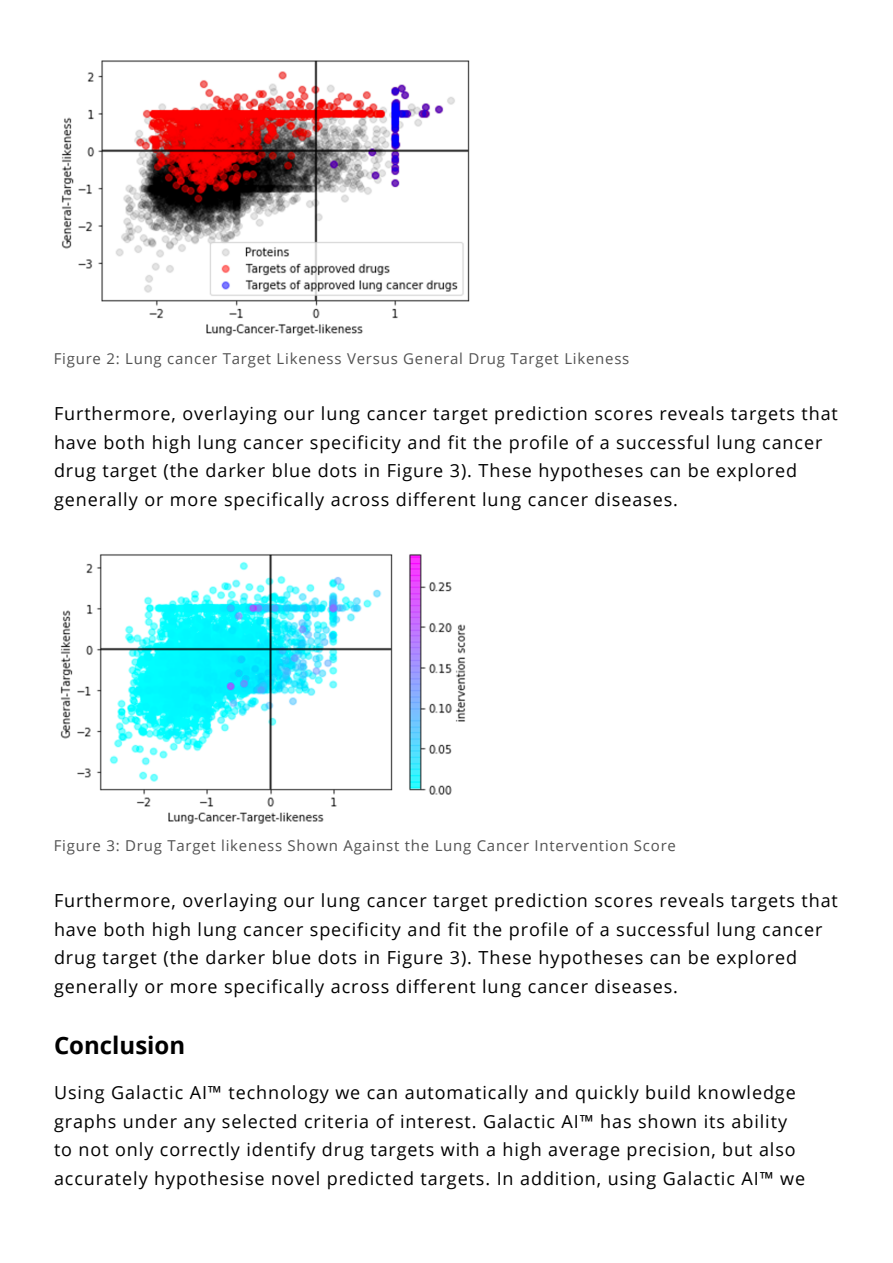
<style>
.page{position:relative;width:893px;height:1263px;background:#fff}
.page>*{position:absolute;margin:0;border:0;box-sizing:border-box;transform-origin:0 0}
.t1{font:700 24px "Open Sans";color:#000}
.t2{font:18px/28.5px "Open Sans";letter-spacing:.05em;color:#000}
.t3{font:15px "Open Sans";letter-spacing:.05em;color:#525252}
</style>
<div class="page">
<img style="left:61px;top:60px;width:409px;height:276px">
<img style="left:60px;top:554px;width:406px;height:270px">
<p class="t3" style="left:54px;top:348px;width:577px">Figure 2: Lung cancer Target Likeness Versus General Drug Target Likeness</p>
<p class="t2" style="left:54px;top:399px;width:785px">Furthermore, overlaying our lung cancer target prediction scores reveals targets that have both high lung cancer specificity and fit the profile of a successful lung cancer drug target (the darker blue dots in Figure 3). These hypotheses can be explored generally or more specifically across different lung cancer diseases.</p>
<p class="t3" style="left:54px;top:835px;width:624px">Figure 3: Drug Target likeness Shown Against the Lung Cancer Intervention Score</p>
<p class="t2" style="left:54px;top:886px;width:785px">Furthermore, overlaying our lung cancer target prediction scores reveals targets that have both high lung cancer specificity and fit the profile of a successful lung cancer drug target (the darker blue dots in Figure 3). These hypotheses can be explored generally or more specifically across different lung cancer diseases.</p>
<h1 class="t1" style="left:54px;top:1028px;width:133px">Conclusion</h1>
<p class="t2" style="left:54px;top:1078px;width:753px">Using Galactic AI™ technology we can automatically and quickly build knowledge graphs under any selected criteria of interest. Galactic AI™ has shown its ability to not only correctly identify drug targets with a high average precision, but also accurately hypothesise novel predicted targets. In addition, using Galactic AI™ we</p>
</div>
